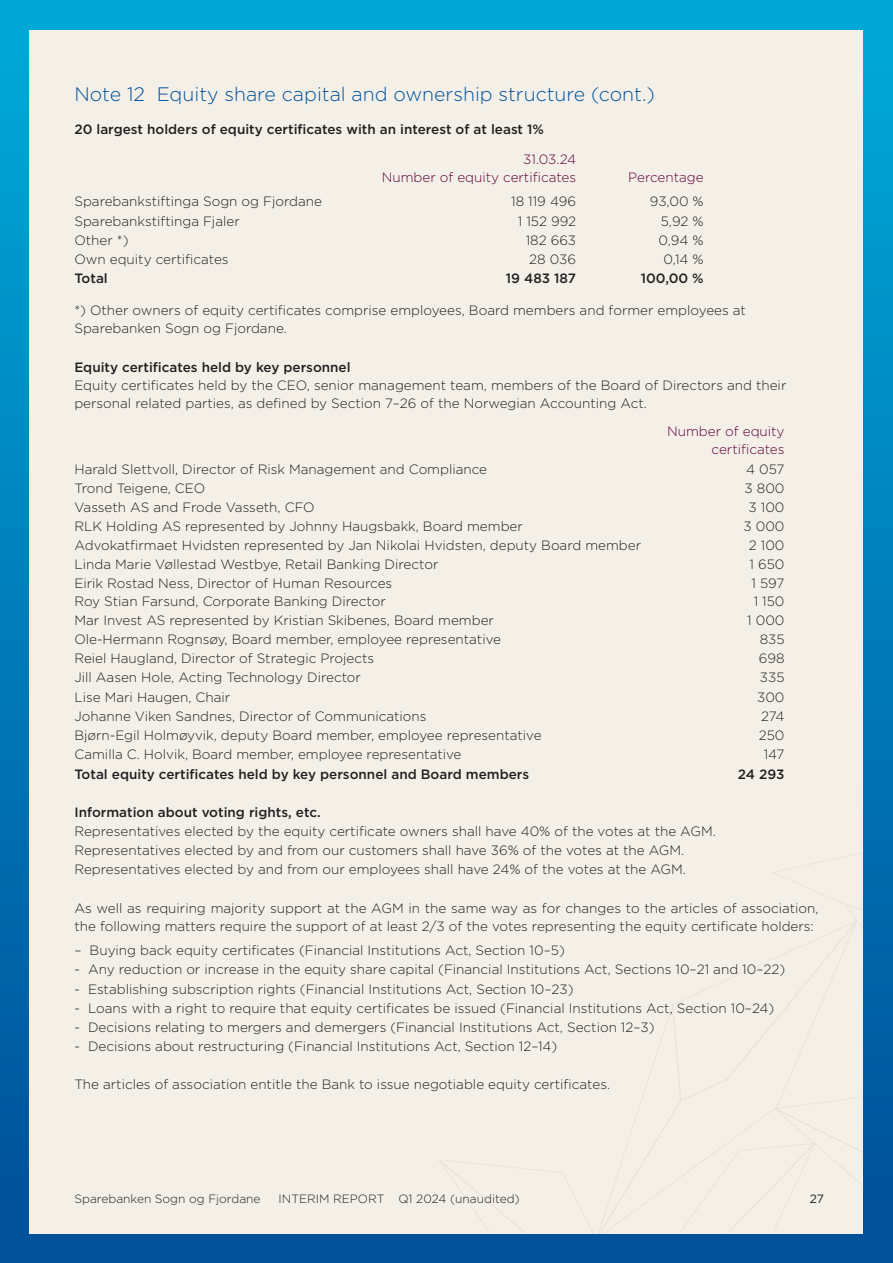
<style>
.page{position:relative;width:893px;height:1263px;background:#fff}
.page>*{position:absolute;margin:0;border:0;box-sizing:border-box;transform-origin:0 0}
.t1{font:300 19.5px "Gotham";color:#01529b}
.t2{font:300 13.5px/18px "Gotham";color:#231f20}
.t3{font:500 13.5px "Gotham";color:#231f20}
.t4{font:300 13.5px/18px "Gotham";color:#60003a;text-align:right}
.t5{font:300 12px "Gotham";color:#231f20}
.t6{font:12px "Gotham";color:#231f20}
</style>
<div class="page">
<div style="left:0;top:0;width:893px;height:1263px;background:linear-gradient(to bottom,#00aad9,#004e98)"></div>
<div style="left:30px;top:30px;width:833px;height:1203px;background:#f4f0e8"></div>
<svg style="left:438px;top:853px;width:425px;height:380px"></svg>
<h1 class="t1" style="left:74px;top:81px;width:582px">Note 12 Equity share capital and ownership structure (cont.)</h1>
<p class="t3" style="left:74px;top:120px;width:471px">20 largest holders of equity certificates with an interest of at least 1%</p>
<p class="t4" style="left:382px;top:150px;width:196px">31.03.24<br>Number of equity certificates</p>
<p class="t4" style="left:628px;top:168px;width:77px">Percentage</p>
<p class="t2" style="left:74px;top:192px;width:249px">Sparebankstiftinga Sogn og Fjordane</p>
<p class="t2" style="left:511px;top:192px;width:67px">18 119 496</p>
<p class="t2" style="left:650px;top:192px;width:55px">93,00 %</p>
<p class="t2" style="left:74px;top:211px;width:167px">Sparebankstiftinga Fjaler</p>
<p class="t2" style="left:518px;top:211px;width:60px">1 152 992</p>
<p class="t2" style="left:661px;top:211px;width:44px">5,92 %</p>
<p class="t2" style="left:74px;top:231px;width:56px">Other *)</p>
<p class="t2" style="left:526px;top:231px;width:52px">182 663</p>
<p class="t2" style="left:658px;top:231px;width:47px">0,94 %</p>
<p class="t2" style="left:74px;top:250px;width:156px">Own equity certificates</p>
<p class="t2" style="left:529px;top:250px;width:48px">28 036</p>
<p class="t2" style="left:663px;top:250px;width:42px">0,14 %</p>
<p class="t3" style="left:74px;top:269px;width:35px">Total</p>
<p class="t3" style="left:506px;top:269px;width:72px">19 483 187</p>
<p class="t3" style="left:641px;top:269px;width:65px">100,00 %</p>
<p class="t2" style="left:74px;top:301px;width:673px">*) Other owners of equity certificates comprise employees, Board members and former employees at<br>Sparebanken Sogn og Fjordane.</p>
<p class="t3" style="left:74px;top:359px;width:278px">Equity certificates held by key personnel</p>
<p class="t2" style="left:74px;top:376px;width:713px">Equity certificates held by the CEO, senior management team, members of the Board of Directors and their personal related parties, as defined by Section 7–26 of the Norwegian Accounting Act.</p>
<p class="t4" style="left:667px;top:422px;width:119px">Number of equity certificates</p>
<p class="t2" style="left:74px;top:460px;width:414px">Harald Slettvoll, Director of Risk Management and Compliance</p>
<p class="t2" style="left:746px;top:460px;width:40px">4 057</p>
<p class="t2" style="left:74px;top:479px;width:132px">Trond Teigene, CEO</p>
<p class="t2" style="left:745px;top:479px;width:41px">3 800</p>
<p class="t2" style="left:74px;top:498px;width:242px">Vasseth AS and Frode Vasseth, CFO</p>
<p class="t2" style="left:749px;top:498px;width:37px">3 100</p>
<p class="t2" style="left:74px;top:517px;width:450px">RLK Holding AS represented by Johnny Haugsbakk, Board member</p>
<p class="t2" style="left:743px;top:517px;width:43px">3 000</p>
<p class="t2" style="left:74px;top:536px;width:568px">Advokatfirmaet Hvidsten represented by Jan Nikolai Hvidsten, deputy Board member</p>
<p class="t2" style="left:749px;top:536px;width:37px">2 100</p>
<p class="t2" style="left:74px;top:555px;width:366px">Linda Marie Vøllestad Westbye, Retail Banking Director</p>
<p class="t2" style="left:750px;top:555px;width:36px">1 650</p>
<p class="t2" style="left:74px;top:574px;width:319px">Eirik Rostad Ness, Director of Human Resources</p>
<p class="t2" style="left:752px;top:574px;width:34px">1 597</p>
<p class="t2" style="left:74px;top:592px;width:313px">Roy Stian Farsund, Corporate Banking Director</p>
<p class="t2" style="left:754px;top:592px;width:32px">1 150</p>
<p class="t2" style="left:74px;top:611px;width:421px">Mar Invest AS represented by Kristian Skibenes, Board member</p>
<p class="t2" style="left:747px;top:611px;width:39px">1 000</p>
<p class="t2" style="left:74px;top:630px;width:428px">Ole-Hermann Rognsøy, Board member, employee representative</p>
<p class="t2" style="left:760px;top:630px;width:26px">835</p>
<p class="t2" style="left:74px;top:649px;width:301px">Reiel Haugland, Director of Strategic Projects</p>
<p class="t2" style="left:759px;top:649px;width:27px">698</p>
<p class="t2" style="left:74px;top:668px;width:288px">Jill Aasen Hole, Acting Technology Director</p>
<p class="t2" style="left:760px;top:668px;width:26px">335</p>
<p class="t2" style="left:74px;top:687px;width:157px">Lise Mari Haugen, Chair</p>
<p class="t2" style="left:757px;top:687px;width:29px">300</p>
<p class="t2" style="left:74px;top:706px;width:354px">Johanne Viken Sandnes, Director of Communications</p>
<p class="t2" style="left:761px;top:706px;width:25px">274</p>
<p class="t2" style="left:74px;top:726px;width:469px">Bjørn-Egil Holmøyvik, deputy Board member, employee representative</p>
<p class="t2" style="left:759px;top:726px;width:27px">250</p>
<p class="t2" style="left:74px;top:745px;width:389px">Camilla C. Holvik, Board member, employee representative</p>
<p class="t2" style="left:764px;top:745px;width:22px">147</p>
<p class="t3" style="left:74px;top:765px;width:456px">Total equity certificates held by key personnel and Board members</p>
<p class="t3" style="left:738px;top:765px;width:48px">24 293</p>
<p class="t3" style="left:74px;top:803px;width:248px">Information about voting rights, etc.</p>
<p class="t2" style="left:74px;top:821px;width:643px;line-height:19.2px">Representatives elected by the equity certificate owners shall have 40% of the votes at the AGM.<br>Representatives elected by and from our customers shall have 36% of the votes at the AGM.<br>Representatives elected by and from our employees shall have 24% of the votes at the AGM.</p>
<p class="t2" style="left:74px;top:898px;width:746px">As well as requiring majority support at the AGM in the same way as for changes to the articles of association, the following matters require the support of at least 2/3 of the votes representing the equity certificate holders:</p>
<p class="t2" style="left:74px;top:941px;width:492px">– Buying back equity certificates (Financial Institutions Act, Section 10–5)</p>
<p class="t2" style="left:74px;top:960px;width:712px">- Any reduction or increase in the equity share capital (Financial Institutions Act, Sections 10–21 and 10–22)</p>
<p class="t2" style="left:74px;top:979px;width:501px">- Establishing subscription rights (Financial Institutions Act, Section 10–23)</p>
<p class="t2" style="left:74px;top:998px;width:701px">- Loans with a right to require that equity certificates be issued (Financial Institutions Act, Section 10–24)</p>
<p class="t2" style="left:74px;top:1018px;width:582px">- Decisions relating to mergers and demergers (Financial Institutions Act, Section 12–3)</p>
<p class="t2" style="left:74px;top:1037px;width:484px">- Decisions about restructuring (Financial Institutions Act, Section 12–14)</p>
<p class="t2" style="left:74px;top:1075px;width:537px">The articles of association entitle the Bank to issue negotiable equity certificates.</p>
<p class="t5" style="left:74px;top:1191px;width:188px">Sparebanken Sogn og Fjordane</p>
<p class="t5" style="left:279px;top:1191px;width:243px">INTERIM REPORT Q1 2024 (unaudited)</p>
<p class="t6" style="left:810px;top:1191px;width:16px">27</p>
</div>
